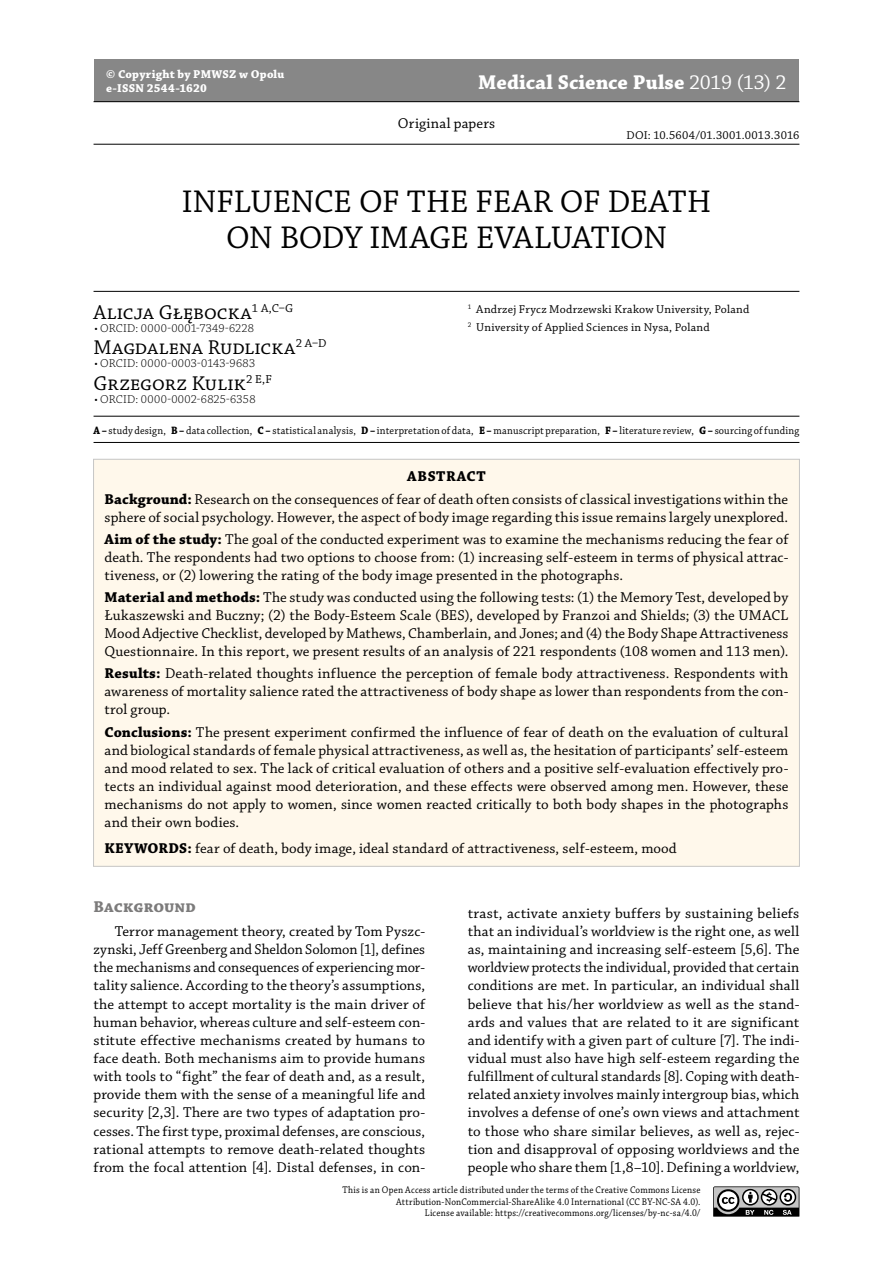
<style>
.page{position:relative;width:893px;height:1263px;background:#fff}
.page>*{position:absolute;margin:0;border:0;box-sizing:border-box;transform-origin:0 0}
.t1{font:33px/36.3px "Chaparral Pro";letter-spacing:.045em;color:#000}
.t2{font:21px "Chaparral Pro";color:#000}
.t3{font:700 21px "Chaparral Pro";color:#fff}
.t4{font:700 16.5px "Chaparral Pro";letter-spacing:.005em;color:#7c7b7b}
.t5{font:15px/18.1px "Chaparral Pro";letter-spacing:.01em;color:#000;text-align:justify}
.t6{font:12px/18.6px "Chaparral Pro";letter-spacing:.015em;color:#000}
.t7{font:300 12px "Chaparral Pro";letter-spacing:.025em;color:#000}
.t8{font:700 12px/14.4px "Chaparral Pro";letter-spacing:.02em;color:#fff}
.t9{font:11.25px "Chaparral Pro";letter-spacing:.025em;color:#000;scale:.92 1}
.t10{font:10.2px/11.2px "Chaparral Pro";letter-spacing:.02em;color:#000;text-align:right;scale:.9 1}
.s1{font-weight:400}
.s2{font-weight:700}
</style>
<div class="page">
<div style="left:378px;top:60px;width:421px;height:42px;background:#878787"></div>
<div style="left:94px;top:60px;width:352px;height:42px;background:#878787"></div>
<hr style="left:94px;top:101px;width:705px;height:1px;background:#000">
<hr style="left:94px;top:144px;width:705px;height:1px;background:#000">
<svg style="left:713px;top:1186px;width:86px;height:30px"></svg>
<div style="left:94px;top:459px;width:705px;height:407px;background:#fff8eb"></div>
<hr style="left:94px;top:416px;width:705px;height:1px;background:#000">
<hr style="left:94px;top:442px;width:705px;height:1px;background:#000">
<hr style="left:94px;top:291px;width:705px;height:1px;background:#000">
<p class="t8" style="left:106px;top:67px;width:180px">© Copyright by PMWSZ w Opolu e-ISSN 2544-1620</p>
<h2 class="t3" style="left:478px;top:70px;width:310px">Medical Science Pulse <span class="s1">2019 (13) 2</span></h2>
<p class="t5" style="left:398px;top:115px;width:99px">Original papers</p>
<p class="t6" style="left:627px;top:126px;width:174px">DOI: 10.5604/01.3001.0013.3016</p>
<h1 class="t1" style="left:226px;top:185px;width:464px;text-indent:-44px">Influence of the fear of death on body image evaluation</h1>
<h2 class="t2" style="left:94px;top:301px;width:201px">Alicja Głębocka<sup>1</sup> <sup>A,C–G</sup></h2>
<p class="t7" style="left:94px;top:322px;width:161px">• ORCID: 0000-0001-7349-6228</p>
<h2 class="t2" style="left:94px;top:336px;width:235px">Magdalena Rudlicka<sup>2</sup> <sup>A–D</sup></h2>
<p class="t7" style="left:94px;top:357px;width:162px">• ORCID: 0000-0003-0143-9683</p>
<h2 class="t2" style="left:94px;top:371px;width:179px">Grzegorz Kulik<sup>2</sup> <sup>E,F</sup></h2>
<p class="t7" style="left:94px;top:392px;width:163px">• ORCID: 0000-0002-6825-6358</p>
<p class="t6" style="left:468px;top:300px;width:283px"><sup>1</sup> Andrzej Frycz Modrzewski Krakow University, Poland<br><sup>2</sup> University of Applied Sciences in Nysa, Poland</p>
<p class="t9" style="left:94px;top:424px;width:769px"><span class="s2">A –</span> study design, <span class="s2">B –</span> data collection, <span class="s2">C –</span> statistical analysis, <span class="s2">D –</span> interpretation of data, <span class="s2">E –</span> manuscript preparation, <span class="s2">F –</span> literature review, <span class="s2">G –</span> sourcing of funding</p>
<p class="t5" style="left:105px;top:466px;width:685px;line-height:22.2px;text-indent:303px"><span class="s2">Abstract<br>Background:</span> Research on the consequences of fear of death often consists of classical investigations within the</p>
<p class="t5" style="left:105px;top:506px;width:686px;line-height:22.2px">sphere of social psychology. However, the aspect of body image regarding this issue remains largely unexplored.<br><span class="s2">Aim of the study:</span> The goal of the conducted experiment was to examine the mechanisms reducing the fear of</p>
<p class="t5" style="left:105px;top:549px;width:685px">death. The respondents had two options to choose from: (1) increasing self-esteem in terms of physical attrac&shy;tiveness, or (2) lowering the rating of the body image presented in the photographs.</p>
<p class="t5" style="left:105px;top:589px;width:685px"><span class="s2">Material and methods:</span> The study was conducted using the following tests: (1) the Memory Test, developed by Łukaszewski and Buczny; (2) the Body-Esteem Scale (BE S), developed by Franzoi and Shields; (3) the UMACL Mood Adjective Checklist, developed by Mathews, Chamberlain, and Jones; and (4) the Body Shape Attractiveness Questionnaire. In this report, we present results of an analysis of 221 respondents (108 women and 113 men).</p>
<p class="t5" style="left:105px;top:665px;width:685px"><span class="s2">Results:</span> Death-related thoughts influence the perception of female body attractiveness. Respondents with awareness of mortality salience rated the attractiveness of body shape as lower than respondents from the con&shy;trol group.</p>
<p class="t5" style="left:105px;top:723px;width:685px"><span class="s2">Conclusions:</span> The present experiment confirmed the influence of fear of death on the evaluation of cultural and biological standards of female physical attractiveness, as well as, the hesitation of participants’ self-esteem and mood related to sex. The lack of critical evaluation of others and a positive self-evaluation effectively pro&shy;tects an individual against mood deterioration, and these effects were observed among men. However, these mechanisms do not apply to women, since women reacted critically to both body shapes in the photographs and their own bodies.</p>
<p class="t5" style="left:105px;top:840px;width:574px"><span class="s2">KEYWORDS:</span> fear of death, body image, ideal standard of attractiveness, self-esteem, mood</p>
<p class="t4" style="left:94px;top:897px;width:104px">Background</p>
<p class="t5" style="left:94px;top:923px;width:334px;text-indent:21px">Terror management theory, created by Tom Pyszc&shy;zynski, Jeff Greenberg and Sheldon Solomon [1], defines the mechanisms and consequences of experiencing mor&shy;tality salience. According to the theory’s assumptions, the attempt to accept mortality is the main driver of human behavior, whereas culture and self-esteem con&shy;stitute effective mechanisms created by humans to face death. Both mechanisms aim to provide humans with tools to “fight” the fear of death and, as a result, provide them with the sense of a meaningful life and security [2,3]. There are two types of adaptation pro&shy;cesses. The first type, proximal defenses, are conscious, rational attempts to remove death-related thoughts from the focal attention [4]. Distal defenses, in con-</p>
<p class="t5" style="left:468px;top:905px;width:333px">trast, activate anxiety buffers by sustaining beliefs that an individual’s worldview is the right one, as well as, maintaining and increasing self-esteem [5,6]. The worldview protects the individual, provided that certain conditions are met. In particular, an individual shall believe that his/her worldview as well as the stand&shy;ards and values that are related to it are significant and identify with a given part of culture [7]. The indi&shy;vidual must also have high self-esteem regarding the fulfillment of cultural standards [8]. Coping with death&shy;related anxiety involves mainly intergroup bias, which involves a defense of one’s own views and attachment to those who share similar believes, as well as, rejec&shy;tion and disapproval of opposing worldviews and the people who share them [1,8–10]. Defining a worldview,</p>
<p class="t10" style="left:342px;top:1185px;width:399px">This is an Open Access article distributed under the terms of the Creative Commons License<br>Attribution-NonCommercial-ShareAlike 4.0 International (CC BY-NC-SA 4.0).<br>License available: https://creativecommons.org/licenses/by-nc-sa/4.0/</p>
</div>
